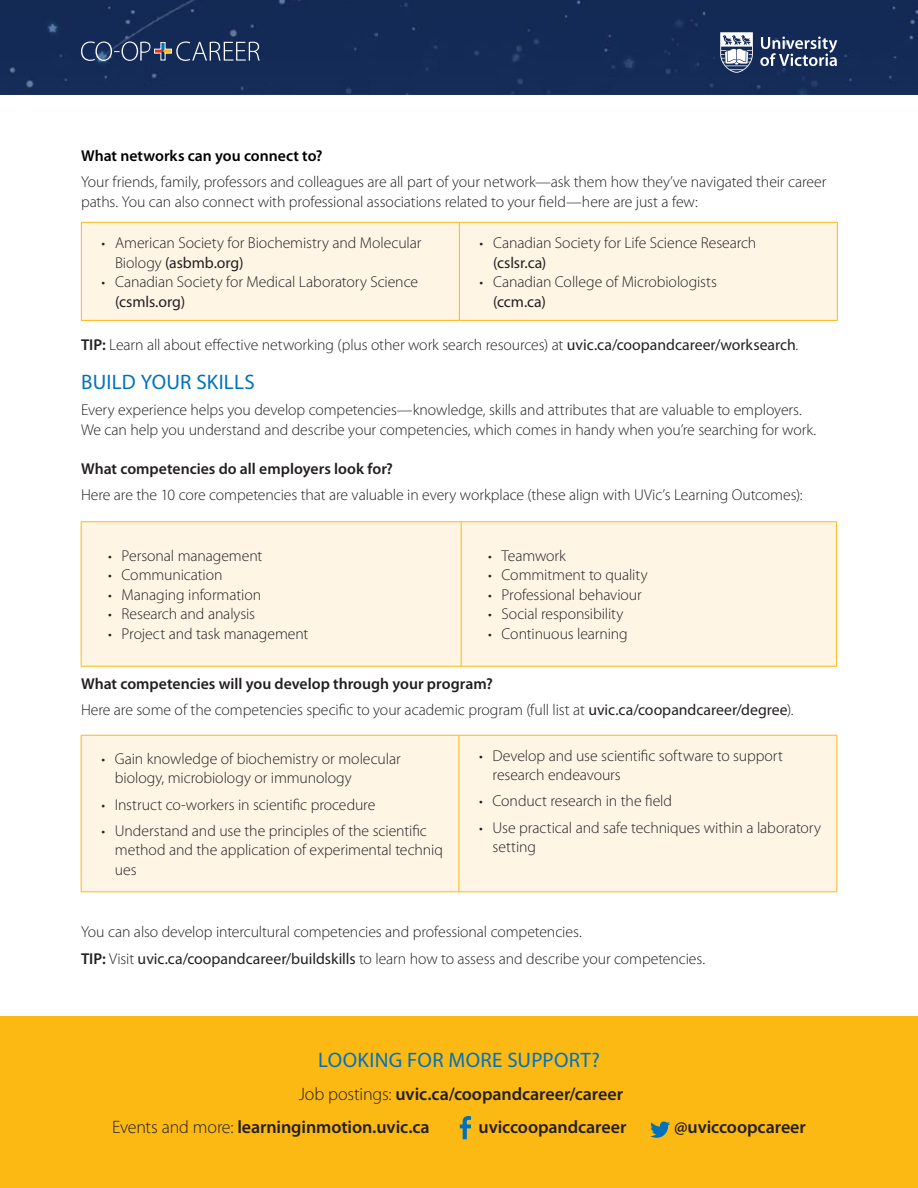
<style>
.page{position:relative;width:918px;height:1188px;background:#fff}
.page>*{position:absolute;margin:0;border:0;box-sizing:border-box;transform-origin:0 0}
.t1{font:21px "Myriad Pro";letter-spacing:.015em;color:#0072bc}
.t2{font:600 18px/33px "Myriad Pro";letter-spacing:-.005em;color:#231f20}
.t3{font:300 15.75px/19.5px "Myriad Pro";letter-spacing:-.005em;color:#231f20}
.t4{font:600 15.75px "Myriad Pro";color:#231f20}
.t5{font:600 15.75px "Myriad Pro";color:#000}
.s1{font-size:15px}
.s2{font-weight:400}
.s3{font-weight:600}
.s4{font-weight:300}
</style>
<div class="page">
<div style="left:0;top:1016px;width:918px;height:172px;background:#fdb913"></div>
<div style="left:82px;top:223px;width:755px;height:97px;background:#fff5e5"></div>
<hr style="left:81px;top:223px;width:1px;height:97px;background:#fdb913">
<hr style="left:81px;top:222px;width:378px;height:1px;background:#fdb913">
<hr style="left:459px;top:222px;width:379px;height:1px;background:#fdb913">
<hr style="left:459px;top:223px;width:1px;height:97px;background:#fdb913">
<hr style="left:837px;top:223px;width:1px;height:97px;background:#fdb913">
<hr style="left:81px;top:320px;width:378px;height:1px;background:#fdb913">
<hr style="left:459px;top:320px;width:379px;height:1px;background:#fdb913">
<div style="left:82px;top:736px;width:755px;height:155px;background:#fff5e5"></div>
<hr style="left:81px;top:736px;width:1px;height:155px;background:#fdb913">
<hr style="left:81px;top:735px;width:378px;height:1px;background:#fdb913">
<hr style="left:459px;top:735px;width:378px;height:1px;background:#fdb913">
<hr style="left:459px;top:736px;width:1px;height:155px;background:#fdb913">
<hr style="left:837px;top:736px;width:1px;height:155px;background:#fdb913">
<hr style="left:81px;top:891px;width:378px;height:1px;background:#fdb913">
<hr style="left:459px;top:891px;width:378px;height:1px;background:#fdb913">
<div style="left:82px;top:522px;width:754px;height:144px;background:#fff5e5"></div>
<hr style="left:81px;top:522px;width:1px;height:144px;background:#fdb913">
<hr style="left:81px;top:521px;width:380px;height:1px;background:#fdb913">
<hr style="left:461px;top:521px;width:376px;height:1px;background:#fdb913">
<hr style="left:461px;top:522px;width:1px;height:144px;background:#fdb913">
<hr style="left:836px;top:522px;width:1px;height:144px;background:#fdb913">
<hr style="left:81px;top:666px;width:380px;height:1px;background:#fdb913">
<hr style="left:461px;top:666px;width:376px;height:1px;background:#fdb913">
<div style="left:0;top:0;width:918px;height:94px;background:#132a56"></div>
<svg style="left:460px;top:1116px;width:11px;height:23px"></svg>
<svg style="left:650px;top:1122px;width:20px;height:16px"></svg>
<svg style="left:720px;top:32px;width:33px;height:41px"></svg>
<svg style="left:760px;top:37px;width:77px;height:29px"></svg>
<svg style="left:81px;top:42px;width:179px;height:19px"></svg>
<p class="t5" style="left:81px;top:146px;width:243px">What networks can you connect to?</p>
<p class="t3" style="left:81px;top:172px;width:747px">Your friends, family, professors and colleagues are all part of your network—ask them how they’ve navigated their career paths. You can also connect with professional associations related to your field—here are just a few:</p>
<p class="t3" style="left:115px;top:233px;width:308px;text-indent:-14px"><span class="s1">•</span> American Society for Biochemistry and Molecular<br>Biology <span class="s2">(asbmb.org)</span></p>
<p class="t3" style="left:115px;top:272px;width:304px;text-indent:-14px"><span class="s1">•</span> Canadian Society for Medical Laboratory Science <span class="s2">(csmls.org)</span></p>
<p class="t3" style="left:493px;top:233px;width:265px;text-indent:-14px"><span class="s1">•</span> Canadian Society for Life Science Research <span class="s2">(cslsr.ca)</span></p>
<p class="t3" style="left:493px;top:272px;width:225px;text-indent:-14px"><span class="s1">•</span> Canadian College of Microbiologists <span class="s2">(ccm.ca)</span></p>
<p class="t3" style="left:81px;top:335px;width:719px"><span class="s3">TIP:</span> Learn all about effective networking (plus other work search resources) at <span class="s2">uvic.ca/coopandcareer/worksearch</span>.</p>
<h1 class="t1" style="left:81px;top:369px;width:175px">BUILD YOUR SKILLS</h1>
<p class="t3" style="left:81px;top:400px;width:737px">Every experience helps you develop competencies—knowledge, skills and attributes that are valuable to employers.<br>We can help you understand and describe your competencies, which comes in handy when you’re searching for work.</p>
<p class="t4" style="left:81px;top:459px;width:313px">What competencies do all employers look for?</p>
<p class="t3" style="left:81px;top:485px;width:723px">Here are the 10 core competencies that are valuable in every workplace (these align with UVic’s Learning Outcomes):</p>
<p class="t3" style="left:108px;top:546px;width:156px"><span class="s1">•</span> Personal management</p>
<p class="t3" style="left:108px;top:565px;width:116px"><span class="s1">•</span> Communication</p>
<p class="t3" style="left:108px;top:585px;width:154px"><span class="s1">•</span> Managing information</p>
<p class="t3" style="left:108px;top:604px;width:148px"><span class="s1">•</span> Research and analysis</p>
<p class="t3" style="left:108px;top:624px;width:202px"><span class="s1">•</span> Project and task management</p>
<p class="t3" style="left:488px;top:546px;width:79px"><span class="s1">•</span> Teamwork</p>
<p class="t3" style="left:488px;top:565px;width:161px"><span class="s1">•</span> Commitment to quality</p>
<p class="t3" style="left:488px;top:585px;width:155px"><span class="s1">•</span> Professional behaviour</p>
<p class="t3" style="left:488px;top:604px;width:137px"><span class="s1">•</span> Social responsibility</p>
<p class="t3" style="left:488px;top:624px;width:141px"><span class="s1">•</span> Continuous learning</p>
<p class="t3" style="left:81px;top:671px;width:714px;line-height:26.2px"><span class="s3">What competencies will you develop through your program?<br></span>Here are some of the competencies specific to your academic program (full list at <span class="s2">uvic.ca/coopandcareer/degree</span>).</p>
<p class="t3" style="left:115px;top:749px;width:287px;text-indent:-14px"><span class="s1">•</span> Gain knowledge of biochemistry or molecular biology, microbiology or immunology</p>
<p class="t3" style="left:101px;top:795px;width:275px"><span class="s1">•</span> Instruct co-workers in scientific procedure</p>
<p class="t3" style="left:115px;top:821px;width:329px;text-indent:-14px"><span class="s1">•</span> Understand and use the principles of the scientific method and the application of experimental techniq ues</p>
<p class="t3" style="left:493px;top:745px;width:292px;text-indent:-14px"><span class="s1">•</span> Develop and use scientific software to support research endeavours</p>
<p class="t3" style="left:479px;top:791px;width:194px"><span class="s1">•</span> Conduct research in the field</p>
<p class="t3" style="left:493px;top:817px;width:330px;text-indent:-14px"><span class="s1">•</span> Use practical and safe techniques within a laboratory setting</p>
<p class="t3" style="left:81px;top:919px;width:626px;line-height:26.2px">You can also develop intercultural competencies and professional competencies.<br><span class="s3">TIP:</span> Visit <span class="s2">uvic.ca/coopandcareer/buildskills</span> to learn how to assess and describe your competencies.</p>
<h1 class="t1" style="left:318px;top:1047px;width:283px">LOOKING FOR MORE SUPPORT?</h1>
<p class="t2" style="left:112px;top:1077px;width:513px;text-indent:187px"><span class="s4">Job postings:</span> uvic.ca/coopandcareer/career<br><span class="s4">Events and more:</span> learninginmotion.uvic.ca</p>
<p class="t2" style="left:479px;top:1110px;width:149px">uviccoopandcareer</p>
<p class="t2" style="left:674px;top:1110px;width:133px">@uviccoopcareer</p>
</div>
